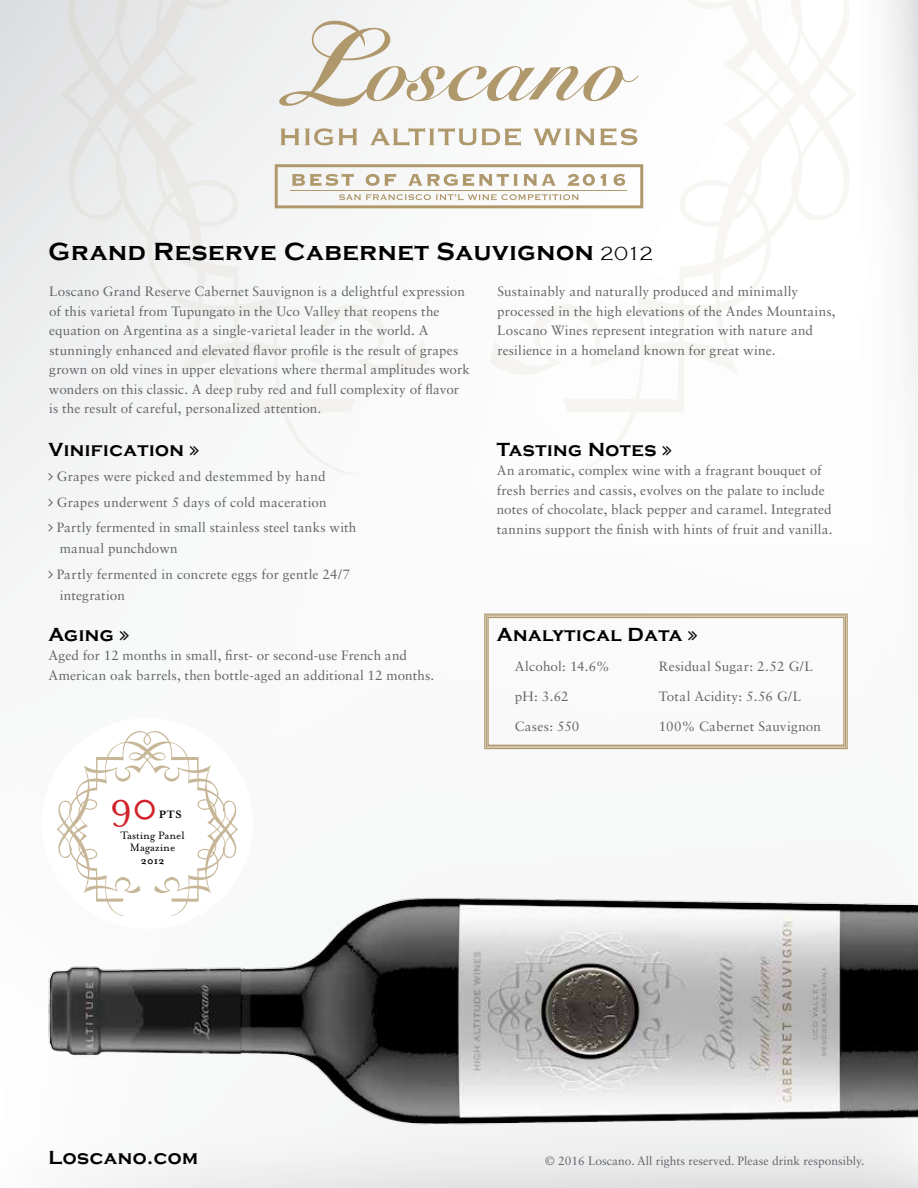
<style>
.page{position:relative;width:918px;height:1188px;background:#fff}
.page>*{position:absolute;margin:0;border:0;box-sizing:border-box;transform-origin:0 0}
.t1{font:43.05px "Mrs Eaves Roman";color:#d2232a}
.t2{font:700 25.5px "Copperplate Gothic";letter-spacing:.025em;color:#000}
.t3{font:700 19.5px "Copperplate Gothic";letter-spacing:.025em;color:#000}
.t4{font:13.5px/19.5px "Sabon LT Std";letter-spacing:.01em;color:#646569}
.t5{font:12.3px/12.3px "Mrs Eaves Roman";color:#000;text-align:center}
.t6{font:700 12.3px "Mrs Eaves";color:#000}
.t7{font:12px "Sabon LT Std";color:#646569}
.t8{font:700 10.95px "Mrs Eaves";color:#000}
.s1{font-weight:300;font-size:19.5px}
</style>
<div class="page">
<svg style="left:56px;top:731px;width:182px;height:67px"></svg>
<img style="left:0;top:798px;width:918px;height:390px">
<svg style="left:484px;top:613px;width:364px;height:137px"></svg>
<div style="left:486px;top:616px;width:360px;height:131px;border:1px solid #af986c"></div>
<div style="left:487px;top:617px;width:358px;height:129px;border:1px solid #af986c"></div>
<svg style="left:49px;top:473px;width:4px;height:8px"></svg>
<svg style="left:49px;top:499px;width:4px;height:7px"></svg>
<svg style="left:688px;top:631px;width:9px;height:9px"></svg>
<svg style="left:60px;top:0;width:797px;height:474px"></svg>
<h2 class="t2" style="left:49px;top:237px;width:606px">Grand Reserve Cabernet Sauvignon <span class="s1">2012</span></h2>
<p class="t4" style="left:497px;top:282px;width:340px">Sustainably and naturally produced and minimally processed in the high elevations of the Andes Mountains, Loscano Wines represent integration with nature and resilience in a homeland known for great wine.</p>
<p class="t4" style="left:49px;top:282px;width:422px">Loscano Grand Reserve Cabernet Sauvignon is a delightful expression of this varietal from Tupungato in the Uco Valley that reopens the equation on Argentina as a single-varietal leader in the world. A stunningly enhanced and elevated flavor profile is the result of grapes grown on old vines in upper elevations where thermal amplitudes work wonders on this classic. A deep ruby red and full complexity of flavor is the result of careful, personalized attention.</p>
<h3 class="t3" style="left:49px;top:439px;width:137px">Vinification</h3>
<p class="t4" style="left:57px;top:464px;width:301px;line-height:25.5px">Grapes were picked and destemmed by hand<br>Grapes underwent 5 days of cold maceration<br>Partly fermented in small stainless steel tanks with</p>
<p class="t4" style="left:57px;top:536px;width:295px;line-height:25.5px">manual punchdown<br>Partly fermented in concrete eggs for gentle 24/7</p>
<p class="t4" style="left:60px;top:585px;width:67px">integration</p>
<h3 class="t3" style="left:49px;top:623px;width:67px">Aging</h3>
<p class="t4" style="left:49px;top:646px;width:387px">Aged for 12 months in small, first- or second-use French and<br>American oak barrels, then bottle-aged an additional 12 months.</p>
<h3 class="t3" style="left:497px;top:439px;width:161px">Tasting Notes</h3>
<p class="t4" style="left:497px;top:461px;width:337px">An aromatic, complex wine with a fragrant bouquet of fresh berries and cassis, evolves on the palate to include notes of chocolate, black pepper and caramel. Integrated tannins support the finish with hints of fruit and vanilla.</p>
<h3 class="t3" style="left:497px;top:623px;width:187px">Analytical Data</h3>
<p class="t4" style="left:515px;top:656px;width:96px">Alcohol: 14.6%</p>
<p class="t4" style="left:659px;top:656px;width:155px">Residual Sugar: 2.52 G/L</p>
<p class="t4" style="left:515px;top:686px;width:56px">pH: 3.62</p>
<p class="t4" style="left:659px;top:686px;width:144px">Total Acidity: 5.56 G/L</p>
<p class="t4" style="left:515px;top:716px;width:66px">Cases: 550</p>
<p class="t4" style="left:659px;top:716px;width:164px">100% Cabernet Sauvignon</p>
<h1 class="t1" style="left:110px;top:783px;width:50px">90</h1>
<p class="t6" style="left:159px;top:808px;width:24px">PTS</p>
<p class="t5" style="left:121px;top:829px;width:66px">Tasting Panel<br>Magazine</p>
<p class="t8" style="left:141px;top:855px;width:25px">2012</p>
<h3 class="t3" style="left:49px;top:1147px;width:151px">Loscano.com</h3>
<p class="t7" style="left:545px;top:1154px;width:321px">© 2016 Loscano. All rights reserved. Please drink responsibly.</p>
</div>
